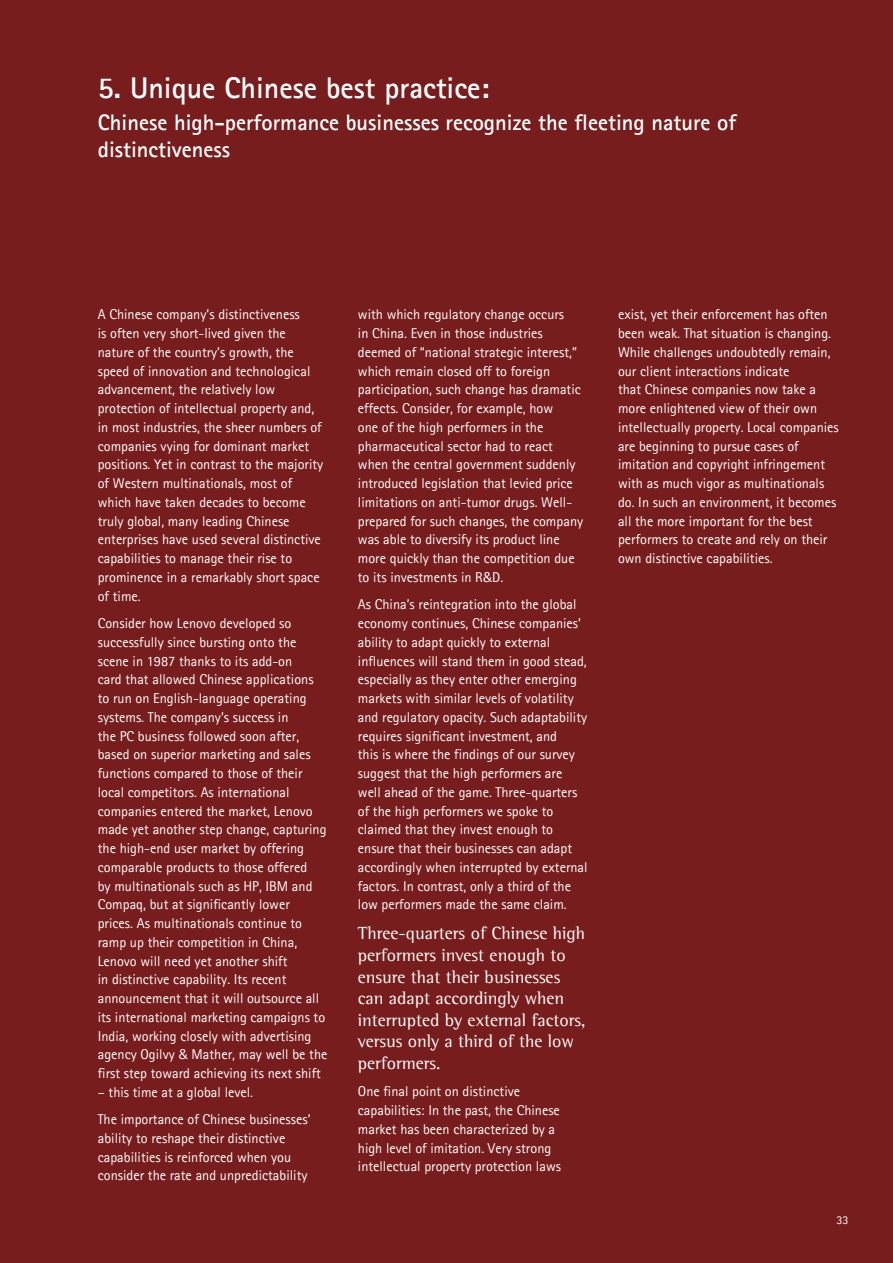
<style>
.page{position:relative;width:893px;height:1263px;background:#771d1e}
.page>*{position:absolute;margin:0;border:0;box-sizing:border-box;transform-origin:0 0}
.t1{font:700 30px "Agfa Rotis Sans Serif";color:#fff}
.t2{font:700 22.5px/27px "Agfa Rotis Sans Serif";color:#fff}
.t3{font:18px/21.6px "Agfa Rotis Semi Serif";color:#fff}
.t4{font:14.25px/18.8px "Agfa Rotis Sans Serif";color:#fff}
.t5{font:12px "Agfa Rotis Sans Serif";color:#fff}
</style>
<div class="page">
<h1 class="t1" style="left:98px;top:69px;width:393px">5. Unique Chinese best practice:</h1>
<h2 class="t2" style="left:98px;top:108px;width:640px">Chinese high-performance businesses recognize the fleeting nature of distinctiveness</h2>
<p class="t4" style="left:98px;top:305px;width:227px">A Chinese company’s distinctiveness<br>is often very short-lived given the nature of the country’s growth, the speed of innovation and technological advancement, the relatively low protection of intellectual property and, in most industries, the sheer numbers of companies vying for dominant market positions. Yet in contrast to the majority of Western multinationals, most of which have taken decades to become truly global, many leading Chinese enterprises have used several distinctive capabilities to manage their rise to prominence in a remarkably short space of time.</p>
<p class="t4" style="left:98px;top:614px;width:231px">Consider how Lenovo developed so successfully since bursting onto the scene in 1987 thanks to its add-on<br>card that allowed Chinese applications to run on English-language operating systems. The company’s success in<br>the PC business followed soon after, based on superior marketing and sales functions compared to those of their local competitors. As international companies entered the market, Lenovo made yet another step change, capturing the high-end user market by offering comparable products to those offered<br>by multinationals such as HP, IBM and Compaq, but at significantly lower prices. As multinationals continue to ramp up their competition in China, Lenovo will need yet another shift<br>in distinctive capability. Its recent announcement that it will outsource all its international marketing campaigns to India, working closely with advertising agency Ogilvy &amp; Mather, may well be the first step toward achieving its next shift</p>
<p class="t4" style="left:98px;top:1078px;width:214px;line-height:27.3px">– this time at a global level.<br>The importance of Chinese businesses’</p>
<p class="t4" style="left:98px;top:1128px;width:211px">ability to reshape their distinctive capabilities is reinforced when you consider the rate and unpredictability</p>
<p class="t4" style="left:358px;top:305px;width:227px">with which regulatory change occurs<br>in China. Even in those industries deemed of “national strategic interest,” which remain closed off to foreign participation, such change has dramatic effects. Consider, for example, how<br>one of the high performers in the pharmaceutical sector had to react when the central government suddenly introduced legislation that levied price limitations on anti-tumor drugs. Well&shy;prepared for such changes, the company was able to diversify its product line more quickly than the competition due to its investments in R&amp;D.</p>
<p class="t4" style="left:358px;top:595px;width:231px">As China’s reintegration into the global economy continues, Chinese companies’ ability to adapt quickly to external influences will stand them in good stead, especially as they enter other emerging markets with similar levels of volatility and regulatory opacity. Such adaptability requires significant investment, and<br>this is where the findings of our survey suggest that the high performers are well ahead of the game. Three-quarters of the high performers we spoke to claimed that they invest enough to ensure that their businesses can adapt accordingly when interrupted by external factors. In contrast, only a third of the low performers made the same claim.</p>
<p class="t3" style="left:358px;top:922px;width:229px">Three-quarters of Chinese high performers invest enough to ensure that their businesses can adapt accordingly when interrupted by external factors, versus only a third of the low performers.</p>
<p class="t4" style="left:358px;top:1082px;width:205px">One final point on distinctive capabilities: In the past, the Chinese market has been characterized by a high level of imitation. Very strong intellectual property protection laws</p>
<p class="t4" style="left:618px;top:305px;width:222px">exist, yet their enforcement has often been weak. That situation is changing.<br>While challenges undoubtedly remain, our client interactions indicate<br>that Chinese companies now take a more enlightened view of their own intellectually property. Local companies are beginning to pursue cases of imitation and copyright infringement with as much vigor as multinationals do. In such an environment, it becomes all the more important for the best performers to create and rely on their own distinctive capabilities.</p>
<p class="t5" style="left:836px;top:1213px;width:13px">33</p>
</div>
